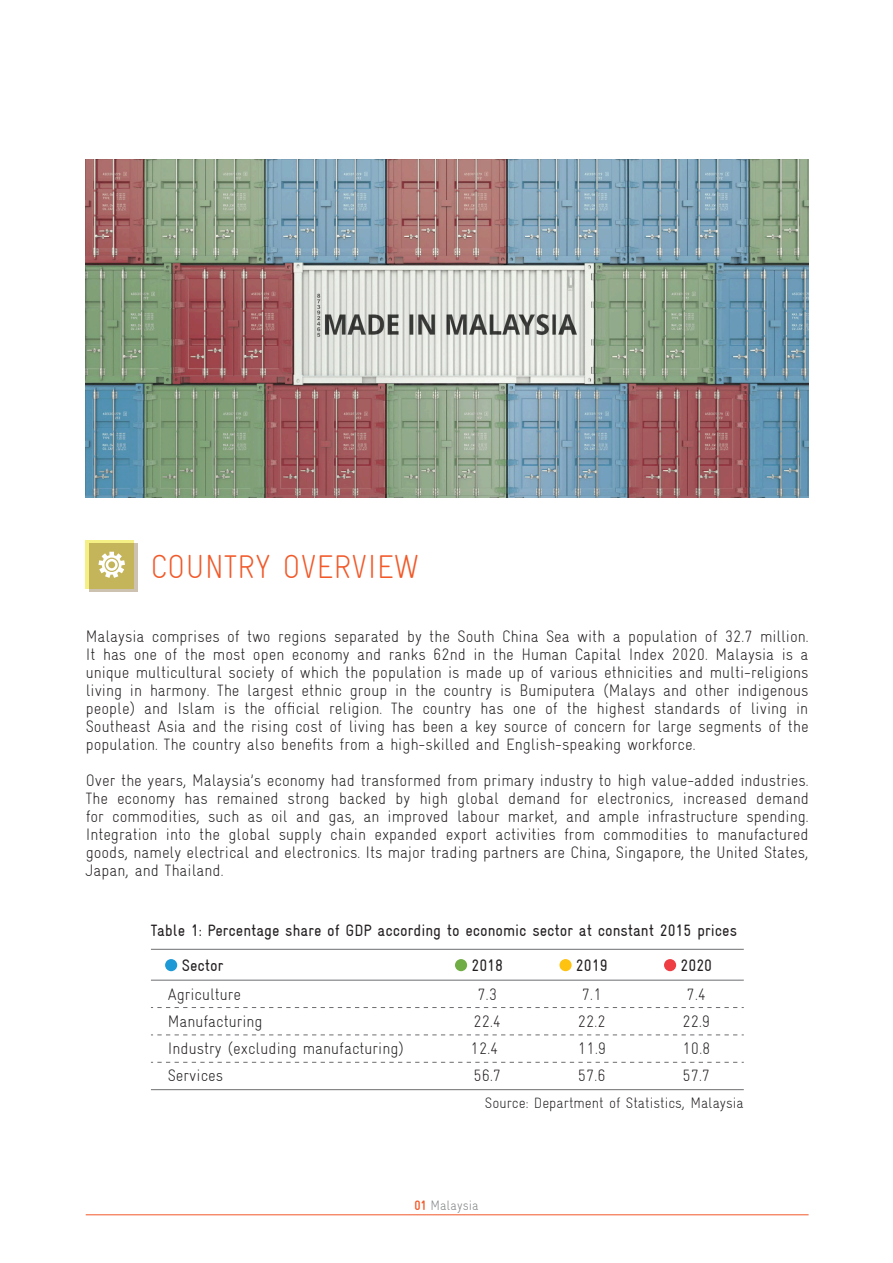
<style>
.page{position:relative;width:893px;height:1263px;background:#fff}
.page>*{position:absolute;margin:0;border:0;box-sizing:border-box;transform-origin:0 0}
.t1{font:300 condensed 33px "Gravur";color:#f15929}
.t2{font:300 condensed 16.5px/27px "Gravur";color:#231f20}
.t3{font:condensed 16.5px/34.5px "Gravur";color:#231f20}
.t4{font:300 condensed 15px "Gravur";color:#231f20}
.t5{font:300 condensed 13.5px "Gravur";color:#808285}
.s1{font-weight:700;color:#f15929}
</style>
<div class="page">
<hr style="left:86px;top:1214px;width:723px;height:1px;background:#f15929">
<svg style="left:90px;top:544px;width:48px;height:48px"></svg>
<svg style="left:86px;top:540px;width:48px;height:48px;background:#ccbf62"></svg>
<svg style="left:98px;top:552px;width:27px;height:26px"></svg>
<hr style="left:151px;top:980px;width:593px;height:1px;background:#6c6d70">
<svg style="left:151px;top:1007px;width:593px;height:1px"></svg>
<svg style="left:151px;top:1035px;width:593px;height:1px"></svg>
<div style="left:165px;top:959px;width:12px;height:12px;background:#1d99d6;border-radius:50%"></div>
<svg style="left:151px;top:1062px;width:593px;height:1px"></svg>
<hr style="left:151px;top:1089px;width:593px;height:1px;background:#6c6d70">
<hr style="left:151px;top:949px;width:593px;height:1px;background:#6c6d70">
<div style="left:455px;top:959px;width:12px;height:12px;background:#70ad45;border-radius:50%"></div>
<div style="left:559px;top:959px;width:13px;height:12px;background:#fec210;border-radius:50%"></div>
<div style="left:664px;top:959px;width:12px;height:12px;background:#ee3d43;border-radius:50%"></div>
<img style="left:86px;top:159px;width:723px;height:338px">
<h1 class="t1" style="left:150px;top:548px;width:270px">COUNTRY OVERVIEW</h1>
<p class="t2" style="left:86px;top:627px;width:724px;line-height:18px;text-align:justify">Malaysia comprises of two regions separated by the South China Sea with a population of 32.7 million.<br>It has one of the most open economy and ranks 62nd in the Human Capital Index 2020. Malaysia is a unique multicultural society of which the population is made up of various ethnicities and multi-religions living in harmony. The largest ethnic group in the country is Bumiputera (Malays and other indigenous people) and Islam is the official religion. The country has one of the highest standards of living in Southeast Asia and the rising cost of living has been a key source of concern for large segments of the population. The country also benefits from a high-skilled and English-speaking workforce.</p>
<p class="t2" style="left:86px;top:771px;width:725px;line-height:18px;text-align:justify">Over the years, Malaysia’s economy had transformed from primary industry to high value-added industries.<br>The economy has remained strong backed by high global demand for electronics, increased demand for commodities, such as oil and gas, an improved labour market, and ample infrastructure spending.<br>Integration into the global supply chain expanded export activities from commodities to manufactured goods, namely electrical and electronics. Its major trading partners are China, Singapore, the United States, Japan, and Thailand.</p>
<p class="t3" style="left:182px;top:913px;width:557px;text-indent:-31px">Table 1: Percentage share of GDP according to economic sector at constant 2015 prices<br>Sector</p>
<p class="t2" style="left:168px;top:981px;width:238px">Agriculture<br>Manufacturing<br>Industry (excluding manufacturing)<br>Services</p>
<p class="t3" style="left:471px;top:948px;width:33px">2018</p>
<p class="t2" style="left:470px;top:981px;width:32px;text-align:center">7.3<br>22.4<br>12.4<br>56.7</p>
<p class="t3" style="left:680px;top:948px;width:33px">2020</p>
<p class="t2" style="left:682px;top:981px;width:30px">7.4<br>22.9<br>10.8<br>57.7</p>
<p class="t4" style="left:485px;top:1095px;width:260px">Source: Department of Statistics, Malaysia</p>
<p class="t3" style="left:576px;top:948px;width:33px">2019</p>
<p class="t2" style="left:577px;top:981px;width:30px">7.1<br>22.2<br>11.9<br>57.6</p>
<p class="t5" style="left:414px;top:1198px;width:66px"><span class="s1">01</span> Malaysia</p>
</div>
